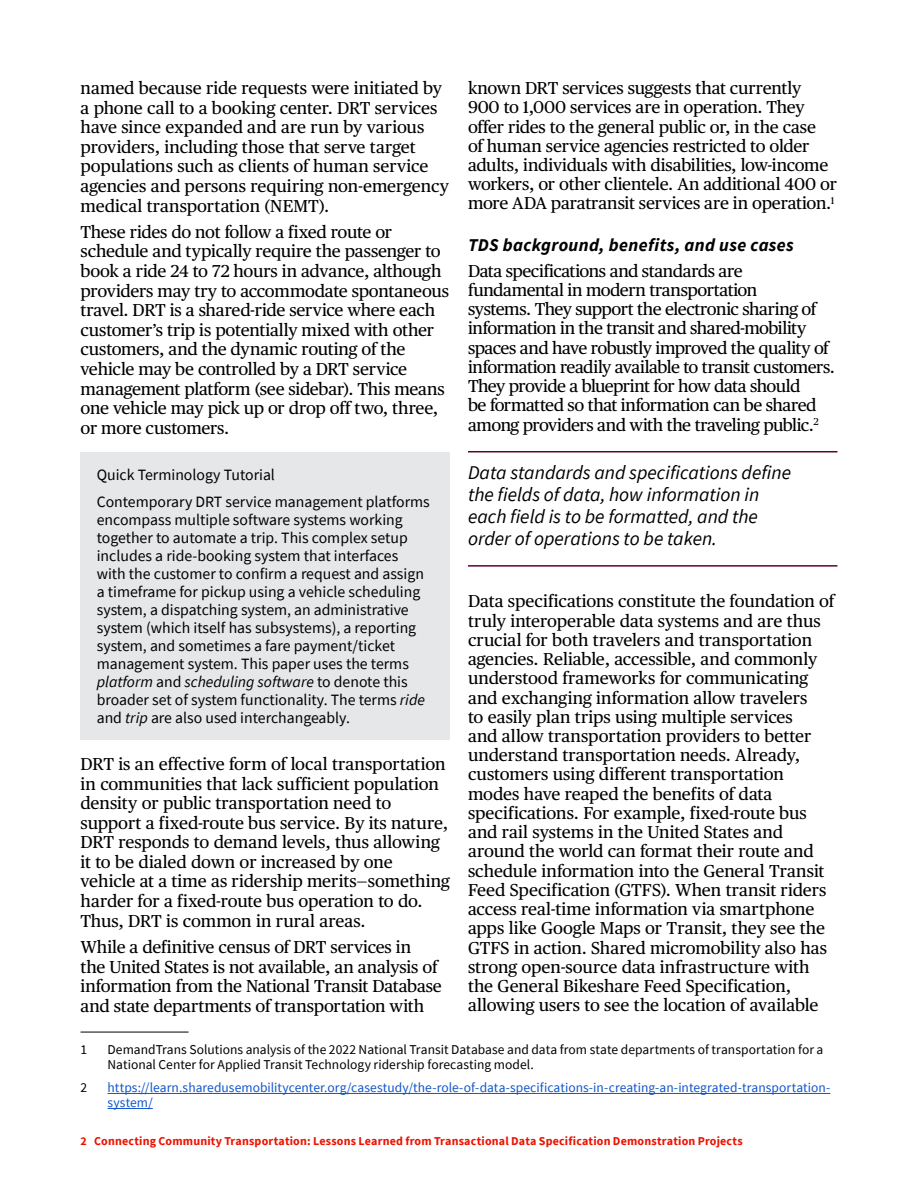
<style>
.page{position:relative;width:918px;height:1188px;background:#fff}
.page>*{position:absolute;margin:0;border:0;box-sizing:border-box;transform-origin:0 0}
.PullQuote{font:italic 19.5px/21.8px "Source Sans Pro";color:#000}
.t1{font:italic 700 18px "Source Sans Pro";letter-spacing:.02em;color:#000}
.t2{font:17.25px/19.6px "Publico Text";letter-spacing:-.01em;color:#000}
.t3{font:17.25px/19.2px "Publico Text";letter-spacing:-.03em;color:#000}
.t4{font:15.75px/18px "Source Sans Pro";color:#000}
.t5{font:13.5px/15px "Source Sans Pro";color:#000}
.t6{font:13.5px/15px "Source Sans Pro";color:#15c}
.t7{font:700 12px "Source Sans Pro";letter-spacing:.015em;color:#ec1300}
.s1{font-style:italic}
</style>
<div class="page">
<div style="left:81px;top:452px;width:369px;height:288px;background:#e6e7e8"></div>
<hr style="left:81px;top:1032px;width:108px;height:1px;background:#000">
<hr style="left:108px;top:1093px;width:722px;height:1px;background:#15c">
<hr style="left:108px;top:1108px;width:45px;height:1px;background:#15c">
<hr style="left:468px;top:451px;width:369px;height:1px;background:#5f0033">
<hr style="left:468px;top:565px;width:369px;height:2px;background:#5f0033">
<p class="t2" style="left:468px;top:77px;width:371px;line-height:19.2px">known DRT services suggests that currently 900 to 1,000 services are in operation. They offer rides to the general public or, in the case<br>of human service agencies restricted to older adults, individuals with disabilities, low-income workers, or other clientele. An additional 400 or more ADA paratransit services are in operation.<sup>1</sup></p>
<h3 class="t1" style="left:468px;top:233px;width:327px">TDS background, benefits, and use cases</h3>
<p class="t3" style="left:468px;top:260px;width:368px">Data specifications and standards are fundamental in modern transportation<br>systems. They support the electronic sharing of information in the transit and shared-mobility spaces and have robustly improved the quality of information readily available to transit customers.<br>They provide a blueprint for how data should<br>be formatted so that information can be shared among providers and with the traveling public.<sup>2</sup></p>
<p class="PullQuote" style="left:468px;top:462px;width:325px">Data standards and specifications define the fields of data, how information in each field is to be formatted, and the order of operations to be taken.</p>
<p class="t2" style="left:81px;top:77px;width:370px">named because ride requests were initiated by a phone call to a booking center. DRT services have since expanded and are run by various providers, including those that serve target populations such as clients of human service agencies and persons requiring non-emergency medical transportation (NEMT).</p>
<p class="t2" style="left:81px;top:221px;width:370px">These rides do not follow a fixed route or schedule and typically require the passenger to book a ride 24 to 72 hours in advance, although providers may try to accommodate spontaneous travel. DRT is a shared-ride service where each customer’s trip is potentially mixed with other customers, and the dynamic routing of the vehicle may be controlled by a DRT service management platform (see sidebar). This means one vehicle may pick up or drop off two, three, or more customers.</p>
<p class="t4" style="left:97px;top:461px;width:335px;line-height:27px">Quick Terminology Tutorial<br>Contemporary DRT service management platforms</p>
<p class="t4" style="left:97px;top:511px;width:330px">encompass multiple software systems working together to automate a trip. This complex setup includes a ride-booking system that interfaces with the customer to confirm a request and assign a timeframe for pickup using a vehicle scheduling system, a dispatching system, an administrative system (which itself has subsystems), a reporting system, and sometimes a fare payment/ticket management system. This paper uses the terms <span class="s1">platform</span> and <span class="s1">scheduling software</span> to denote this broader set of system functionality. The terms <span class="s1">ride </span>and <span class="s1">trip</span> are also used interchangeably.</p>
<p class="t2" style="left:81px;top:753px;width:371px">DRT is an effective form of local transportation in communities that lack sufficient population density or public transportation need to support a fixed-route bus service. By its nature, DRT responds to demand levels, thus allowing it to be dialed down or increased by one vehicle at a time as ridership merits—something harder for a fixed-route bus operation to do.<br>Thus, DRT is common in rural areas.</p>
<p class="t2" style="left:81px;top:936px;width:363px">While a definitive census of DRT services in<br>the United States is not available, an analysis of information from the National Transit Database and state departments of transportation with</p>
<p class="t5" style="left:81px;top:1042px;width:8px">1</p>
<p class="t5" style="left:108px;top:1042px;width:717px">DemandTrans Solutions analysis of the 2022 National Transit Database and data from state departments of transportation for a<br>National Center for Applied Transit Technology ridership forecasting model.</p>
<p class="t5" style="left:81px;top:1080px;width:8px">2</p>
<p class="t6" style="left:108px;top:1080px;width:724px">https://learn.sharedusemobilitycenter.org/casestudy/the-role-of-data-specifications-in-creating-an-integrated-transportation&shy;system/</p>
<p class="t2" style="left:468px;top:591px;width:368px;line-height:19.2px">Data specifications constitute the foundation of truly interoperable data systems and are thus crucial for both travelers and transportation agencies. Reliable, accessible, and commonly understood frameworks for communicating and exchanging information allow travelers<br>to easily plan trips using multiple services<br>and allow transportation providers to better understand transportation needs. Already, customers using different transportation modes have reaped the benefits of data specifications. For example, fixed-route bus and rail systems in the United States and around the world can format their route and schedule information into the General Transit Feed Specification (GTFS). When transit riders access real-time information via smartphone apps like Google Maps or Transit, they see the GTFS in action. Shared micromobility also has strong open-source data infrastructure with the General Bikeshare Feed Specification, allowing users to see the location of available</p>
<p class="t7" style="left:81px;top:1133px;width:664px">2 Connecting Community Transportation: Lessons Learned from Transactional Data Specification Demonstration Projects</p>
</div>
